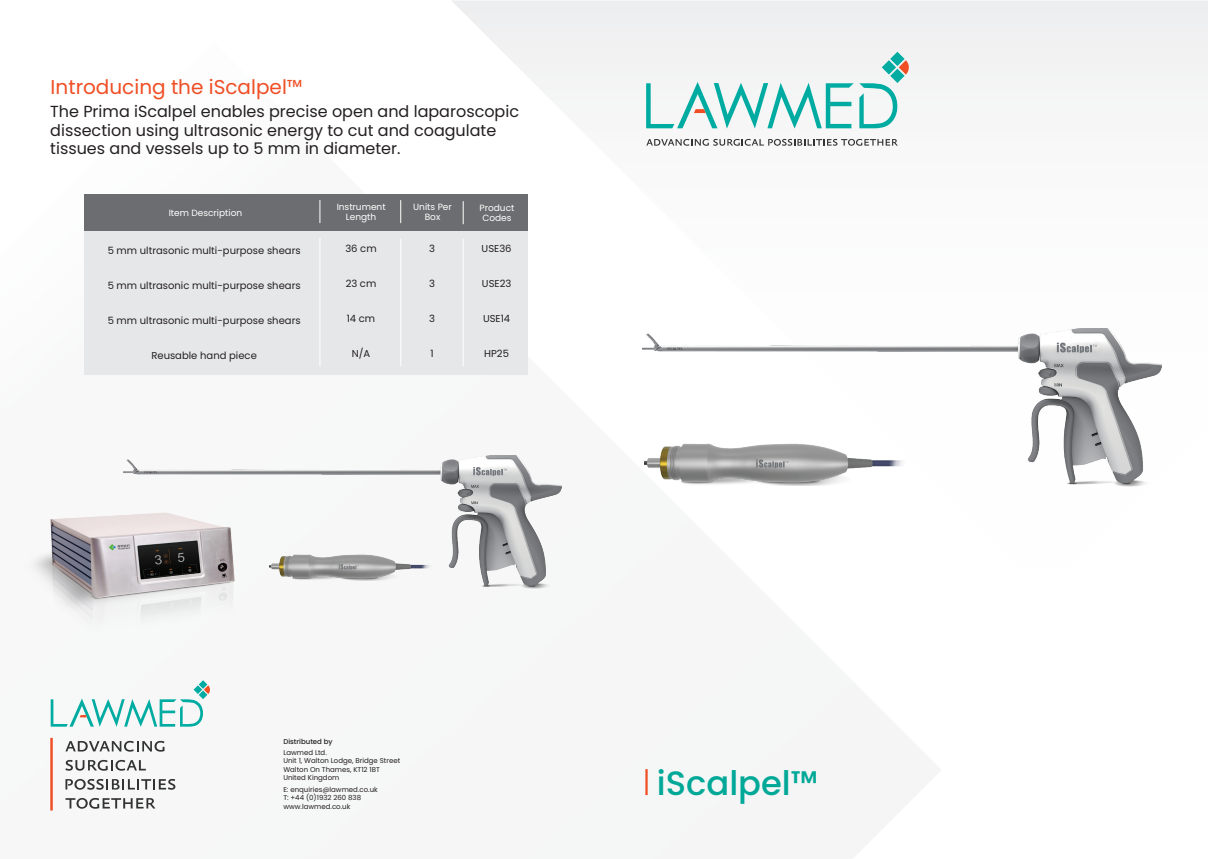
<style>
.page{position:relative;width:1208px;height:859px;background:#fff}
.page>*{position:absolute;margin:0;border:0;box-sizing:border-box;transform-origin:0 0}
.t1{font:500 33.7px "Poppins";color:#00a897}
.t2{font:20px "Poppins";color:#f04e24}
.t3{font:16px/18.7px "Poppins";color:#231f20}
.t4{font:10px "Poppins";color:#231f20}
.t5{font:9px/10px "Poppins";color:#fff;text-align:center}
.t6{font:7px/8.4px "Poppins";color:#231f20}
.t7{font:500 7px "Poppins";color:#231f20}
</style>
<div class="page">
<svg style="left:451px;top:1px;width:757px;height:489px"></svg>
<svg style="left:65px;top:741px;width:99px;height:11px"></svg>
<svg style="left:65px;top:760px;width:81px;height:11px"></svg>
<svg style="left:65px;top:779px;width:110px;height:11px"></svg>
<svg style="left:65px;top:798px;width:90px;height:11px"></svg>
<svg style="left:51px;top:680px;width:159px;height:47px"></svg>
<svg style="left:646px;top:139px;width:251px;height:7px"></svg>
<svg style="left:646px;top:82px;width:207px;height:47px"></svg>
<svg style="left:859px;top:52px;width:50px;height:76px"></svg>
<hr style="left:645px;top:769px;width:2px;height:26px;background:#f04e24">
<hr style="left:50px;top:738px;width:3px;height:72px;background:#f04e24">
<img style="left:642px;top:328px;width:519px;height:162px">
<img style="left:644px;top:444px;width:262px;height:42px">
<div style="left:84px;top:231px;width:444px;height:143px;background:#e6e7e9"></div>
<div style="left:84px;top:195px;width:444px;height:36px;background:#6c6d70"></div>
<hr style="left:320px;top:238px;width:1px;height:128px;background:#fff">
<hr style="left:400px;top:239px;width:1px;height:127px;background:#fff">
<hr style="left:463px;top:239px;width:1px;height:127px;background:#fff">
<svg style="left:320px;top:200px;width:1px;height:23px"></svg>
<svg style="left:400px;top:200px;width:1px;height:23px"></svg>
<svg style="left:463px;top:201px;width:1px;height:23px"></svg>
<img style="left:30px;top:471px;width:202px;height:156px">
<img style="left:124px;top:455px;width:437px;height:154px">
<img style="left:270px;top:554px;width:161px;height:26px">
<h2 class="t2" style="left:51px;top:75px;width:253px">Introducing the iScalpel™</h2>
<h3 class="t3" style="left:50px;top:102px;width:470px">The Prima iScalpel enables precise open and laparoscopic dissection using ultrasonic energy to cut and coagulate tissues and vessels up to 5 mm in diameter.</h3>
<p class="t5" style="left:169px;top:208px;width:75px">Item Description</p>
<p class="t5" style="left:337px;top:202px;width:50px">Instrument<br>Length</p>
<p class="t5" style="left:413px;top:202px;width:40px">Units Per<br>Box</p>
<p class="t5" style="left:479px;top:203px;width:36px">Product<br>Codes</p>
<p class="t4" style="left:108px;top:245px;width:194px">5 mm ultrasonic multi-purpose shears</p>
<p class="t4" style="left:108px;top:280px;width:194px">5 mm ultrasonic multi-purpose shears</p>
<p class="t4" style="left:108px;top:315px;width:194px">5 mm ultrasonic multi-purpose shears</p>
<p class="t4" style="left:151px;top:350px;width:107px">Reusable hand piece</p>
<p class="t4" style="left:345px;top:243px;width:33px">36 cm</p>
<p class="t4" style="left:346px;top:278px;width:32px">23 cm</p>
<p class="t4" style="left:347px;top:313px;width:30px">14 cm</p>
<p class="t4" style="left:352px;top:348px;width:20px">N/A</p>
<p class="t4" style="left:481px;top:243px;width:31px">USE36</p>
<p class="t4" style="left:482px;top:278px;width:31px">USE23</p>
<p class="t4" style="left:483px;top:313px;width:29px">USE14</p>
<p class="t4" style="left:484px;top:348px;width:26px">HP25</p>
<p class="t4" style="left:429px;top:243px;width:7px">3</p>
<p class="t4" style="left:429px;top:278px;width:7px">3</p>
<p class="t4" style="left:429px;top:313px;width:7px">3</p>
<p class="t4" style="left:430px;top:348px;width:5px">1</p>
<p class="t7" style="left:283px;top:738px;width:51px">Distributed by</p>
<p class="t6" style="left:283px;top:748px;width:118px">Lawmed Ltd.<br>Unit 1, Walton Lodge, Bridge Street<br>Walton On Thames, KT12 1BT<br>United Kingdom</p>
<p class="t6" style="left:283px;top:785px;width:96px">E: enquiries@lawmed.co.uk<br>T: +44 (0)1932 260 838 www.lawmed.co.uk</p>
<h1 class="t1" style="left:657px;top:764px;width:163px">iScalpel™</h1>
</div>
